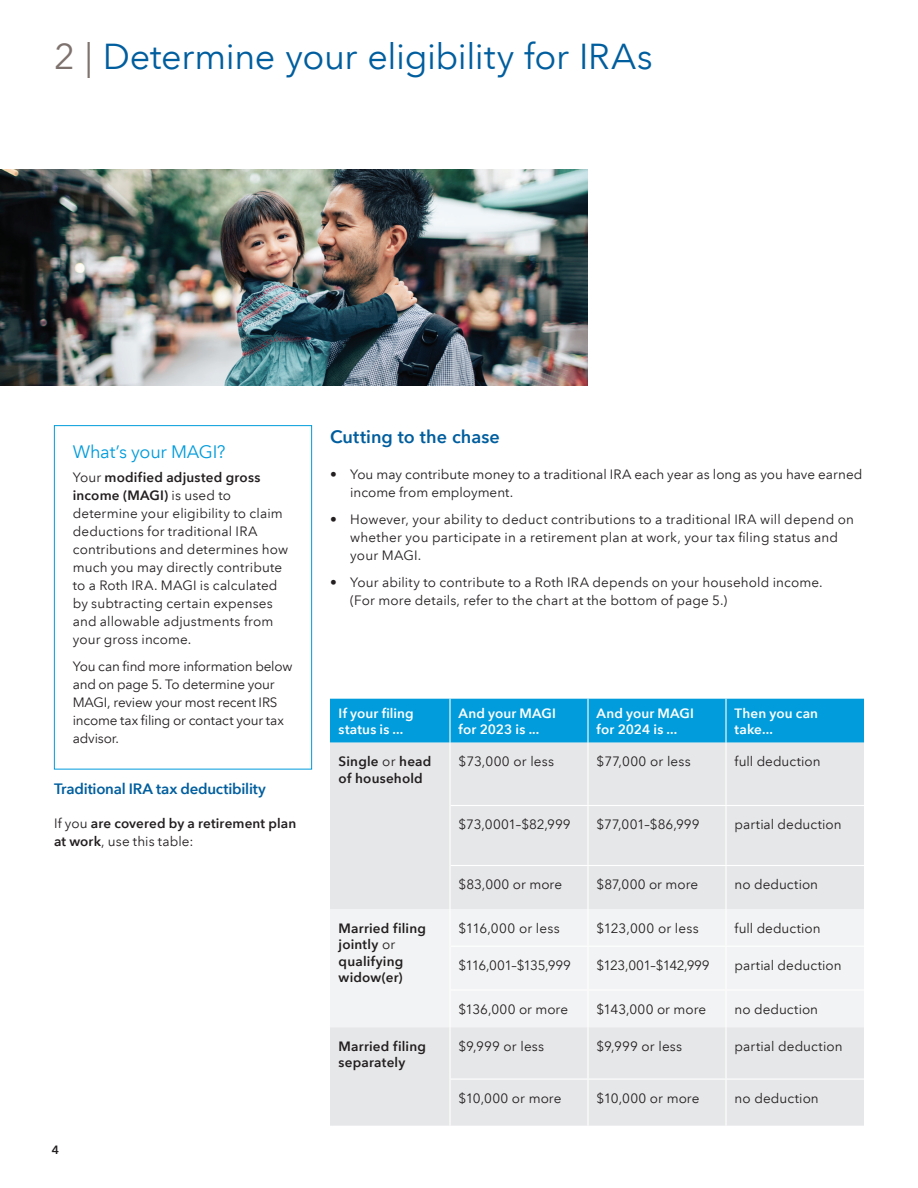
<style>
.page{position:relative;width:918px;height:1188px;background:#fff}
.page>*{position:absolute;margin:0;border:0;box-sizing:border-box;transform-origin:0 0}
.t1{font:36px "Avenir Next LT Com";letter-spacing:-.01em;color:#005e9e}
.t2{font:600 18px "Avenir Next LT Com";letter-spacing:.005em;color:#005e9e}
.t3{font:18px "Avenir Next LT Com";letter-spacing:-.015em;color:#009cdc}
.t4{font:600 15px "Avenir Next LT Com";letter-spacing:-.015em;color:#005e9e}
.t5{font:13.5px/18px "Avenir Next LT Com";letter-spacing:.01em;color:#231f20}
.t6{font:600 13.5px/16.5px "Avenir Next LT Com";letter-spacing:.015em;color:#231f20}
.t7{font:13.5px/18px "Avenir Next LT Com";letter-spacing:-.015em;color:#231f20}
.t8{font:600 13.5px/16.5px "Avenir Next LT Com";letter-spacing:.01em;color:#fff}
.t9{font:13.5px "Avenir Next LT Com";letter-spacing:-.04em;color:#231f20}
.t10{font:13.5px "Avenir Next LT Com";letter-spacing:-.03em;color:#231f20}
.t11{font:600 12px "Avenir Next LT Com";color:#231f20}
.s1{color:#7d726d}
.s2{font-weight:600}
.s3{font-weight:400}
</style>
<div class="page">
<img style="left:0;top:170px;width:588px;height:216px">
<div style="left:330px;top:699px;width:534px;height:44px;background:#009cdc"></div>
<div style="left:330px;top:743px;width:534px;height:383px;background:#e6e7e9"></div>
<div style="left:330px;top:909px;width:534px;height:118px;background:#f2f3f4"></div>
<hr style="left:449px;top:699px;width:2px;height:44px;background:#fff">
<hr style="left:587px;top:699px;width:2px;height:44px;background:#fff">
<hr style="left:725px;top:699px;width:2px;height:44px;background:#fff">
<hr style="left:449px;top:743px;width:2px;height:63px;background:#fff">
<hr style="left:587px;top:743px;width:2px;height:62px;background:#fff">
<hr style="left:725px;top:743px;width:2px;height:62px;background:#fff">
<hr style="left:449px;top:806px;width:2px;height:60px;background:#fff">
<hr style="left:587px;top:806px;width:2px;height:59px;background:#fff">
<hr style="left:725px;top:806px;width:2px;height:59px;background:#fff">
<hr style="left:449px;top:866px;width:2px;height:43px;background:#fff">
<hr style="left:587px;top:866px;width:2px;height:43px;background:#fff">
<hr style="left:725px;top:866px;width:2px;height:43px;background:#fff">
<hr style="left:449px;top:909px;width:2px;height:37px;background:#fff">
<hr style="left:587px;top:909px;width:2px;height:37px;background:#fff">
<hr style="left:725px;top:909px;width:2px;height:37px;background:#fff">
<hr style="left:449px;top:946px;width:2px;height:44px;background:#fff">
<hr style="left:587px;top:947px;width:2px;height:42px;background:#fff">
<hr style="left:725px;top:947px;width:2px;height:42px;background:#fff">
<hr style="left:449px;top:990px;width:2px;height:37px;background:#fff">
<hr style="left:587px;top:991px;width:2px;height:36px;background:#fff">
<hr style="left:725px;top:991px;width:2px;height:36px;background:#fff">
<hr style="left:449px;top:1027px;width:2px;height:52px;background:#fff">
<hr style="left:587px;top:1027px;width:2px;height:52px;background:#fff">
<hr style="left:725px;top:1027px;width:2px;height:52px;background:#fff">
<hr style="left:449px;top:1079px;width:2px;height:47px;background:#fff">
<hr style="left:587px;top:1080px;width:2px;height:46px;background:#fff">
<hr style="left:725px;top:1080px;width:2px;height:46px;background:#fff">
<hr style="left:451px;top:805px;width:137px;height:1px;background:#fff">
<hr style="left:588px;top:805px;width:138px;height:1px;background:#fff">
<hr style="left:726px;top:805px;width:138px;height:1px;background:#fff">
<hr style="left:451px;top:865px;width:137px;height:1px;background:#fff">
<hr style="left:588px;top:865px;width:138px;height:1px;background:#fff">
<hr style="left:726px;top:865px;width:138px;height:1px;background:#fff">
<hr style="left:451px;top:946px;width:137px;height:1px;background:#fff">
<hr style="left:588px;top:946px;width:138px;height:1px;background:#fff">
<hr style="left:726px;top:946px;width:138px;height:1px;background:#fff">
<hr style="left:451px;top:989px;width:137px;height:2px;background:#fff">
<hr style="left:588px;top:989px;width:138px;height:2px;background:#fff">
<hr style="left:726px;top:989px;width:138px;height:2px;background:#fff">
<hr style="left:451px;top:1079px;width:137px;height:1px;background:#fff">
<hr style="left:588px;top:1079px;width:138px;height:1px;background:#fff">
<hr style="left:726px;top:1079px;width:138px;height:1px;background:#fff">
<div style="left:54px;top:425px;width:258px;height:345px;border:1px solid #009cdc"></div>
<h1 class="t1" style="left:54px;top:35px;width:600px"><span class="s1">2 |</span> Determine your eligibility for IRAs</h1>
<h2 class="t3" style="left:73px;top:441px;width:154px">What’s your MAGI?</h2>
<p class="t5" style="left:73px;top:469px;width:217px">Your <span class="s2">modified adjusted gross income (MAGI)</span> is used to determine your eligibility to claim deductions for traditional IRA contributions and determines how much you may directly contribute to a Roth IRA. MAGI is calculated by subtracting certain expenses and allowable adjustments from your gross income.</p>
<p class="t7" style="left:73px;top:658px;width:221px">You can find more information below and on page 5. To determine your<br>MAGI, review your most recent IRS income tax filing or contact your tax advisor.</p>
<p class="t4" style="left:54px;top:780px;width:213px">Traditional IRA tax deductibility</p>
<p class="t6" style="left:54px;top:815px;width:244px;line-height:18px"><span class="s3">If you</span> are covered by a retirement plan at work<span class="s3">, use this table:</span></p>
<p class="t11" style="left:52px;top:1142px;width:9px">4</p>
<h2 class="t2" style="left:330px;top:426px;width:171px">Cutting to the chase</h2>
<p class="t5" style="left:350px;top:466px;width:514px;text-indent:-20px">• You may contribute money to a traditional IRA each year as long as you have earned income from employment.</p>
<p class="t5" style="left:350px;top:511px;width:505px;text-indent:-20px">• However, your ability to deduct contributions to a traditional IRA will depend on whether you participate in a retirement plan at work, your tax filing status and your MAGI.</p>
<p class="t5" style="left:350px;top:574px;width:474px;text-indent:-20px">• Your ability to contribute to a Roth IRA depends on your household income. (For more details, refer to the chart at the bottom of page 5.)</p>
<p class="t8" style="left:339px;top:705px;width:77px">If your filing status is ...</p>
<p class="t8" style="left:459px;top:705px;width:99px">And your MAGI for 2023 is ...</p>
<p class="t8" style="left:597px;top:705px;width:99px">And your MAGI for 2024 is ...</p>
<p class="t8" style="left:735px;top:705px;width:85px">Then you can take...</p>
<p class="t6" style="left:339px;top:753px;width:94px">Single <span class="s3">or</span> head of household</p>
<p class="t5" style="left:459px;top:753px;width:97px">$73,000 or less</p>
<p class="t5" style="left:597px;top:753px;width:96px">$77,000 or less</p>
<p class="t5" style="left:735px;top:753px;width:87px">full deduction</p>
<p class="t5" style="left:459px;top:816px;width:114px">$73,0001–$82,999</p>
<p class="t5" style="left:597px;top:816px;width:105px">$77,001–$86,999</p>
<p class="t5" style="left:735px;top:816px;width:108px">partial deduction</p>
<p class="t5" style="left:459px;top:876px;width:105px">$83,000 or more</p>
<p class="t5" style="left:597px;top:876px;width:103px">$87,000 or more</p>
<p class="t5" style="left:735px;top:876px;width:85px">no deduction</p>
<p class="t6" style="left:339px;top:920px;width:89px">Married filing jointly <span class="s3">or </span>qualifying widow(er)</p>
<p class="t5" style="left:459px;top:919px;width:103px">$116,000 or less</p>
<p class="t5" style="left:597px;top:919px;width:104px">$123,000 or less</p>
<p class="t5" style="left:735px;top:919px;width:87px">full deduction</p>
<p class="t9" style="left:459px;top:957px;width:114px">$116,001–$135,999</p>
<p class="t10" style="left:597px;top:957px;width:115px">$123,001–$142,999</p>
<p class="t5" style="left:735px;top:956px;width:108px">partial deduction</p>
<p class="t5" style="left:459px;top:1000px;width:111px">$136,000 or more</p>
<p class="t5" style="left:597px;top:1000px;width:111px">$143,000 or more</p>
<p class="t5" style="left:735px;top:1000px;width:85px">no deduction</p>
<p class="t6" style="left:339px;top:1038px;width:89px">Married filing separately</p>
<p class="t5" style="left:459px;top:1037px;width:87px">$9,999 or less</p>
<p class="t5" style="left:597px;top:1037px;width:87px">$9,999 or less</p>
<p class="t5" style="left:735px;top:1037px;width:109px">partial deduction</p>
<p class="t5" style="left:459px;top:1089px;width:104px">$10,000 or more</p>
<p class="t5" style="left:597px;top:1089px;width:104px">$10,000 or more</p>
<p class="t5" style="left:735px;top:1089px;width:86px">no deduction</p>
</div>
